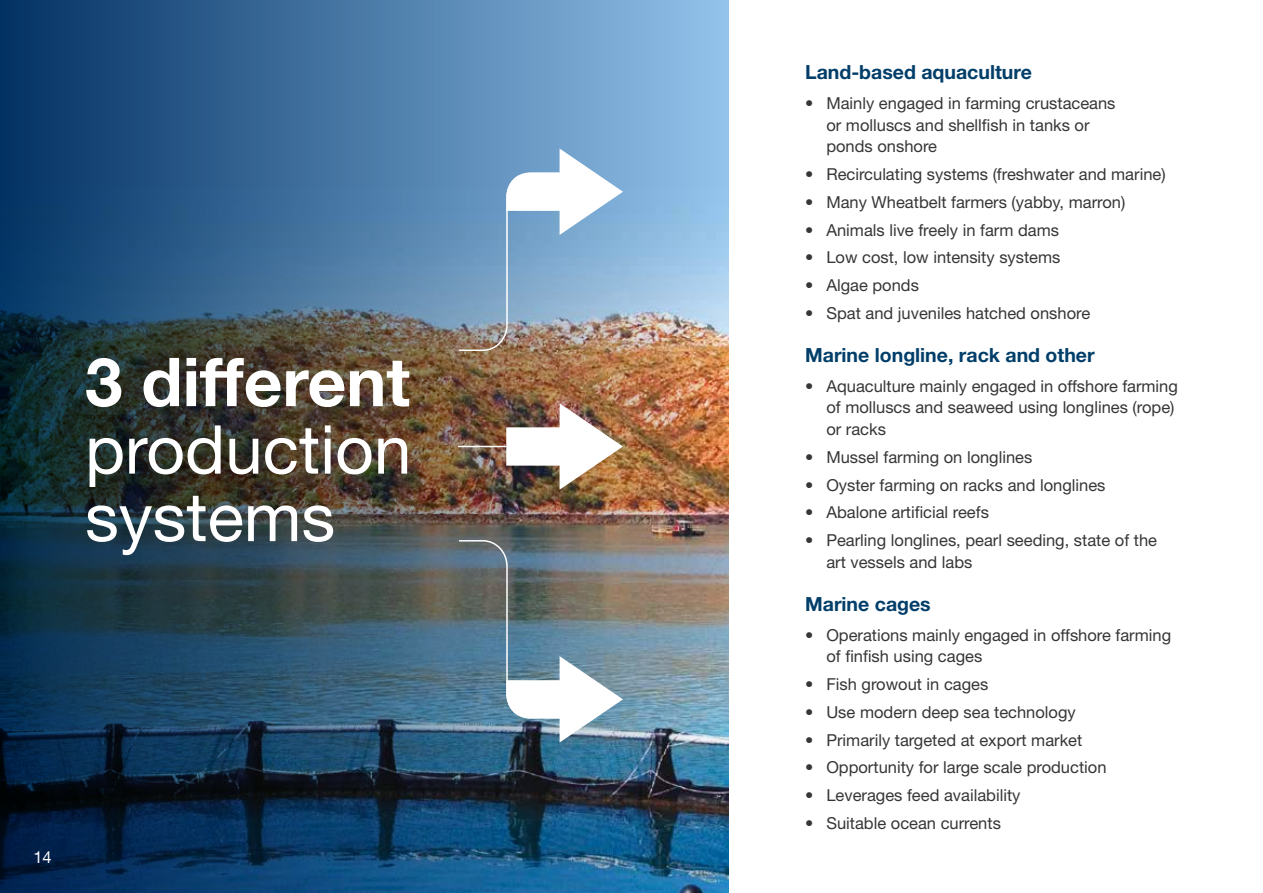
<style>
.page{position:relative;width:1263px;height:893px;background:#fff}
.page>*{position:absolute;margin:0;border:0;box-sizing:border-box;transform-origin:0 0}
.H1_Large{font:67.5px/67.5px "Helvetica Neue";color:#fff;text-align:justify}
.t1{font:700 19.5px "Helvetica Neue";color:#003e69}
.t2{font:16.5px/21.5px "Helvetica Neue";color:#373636}
.t3{font:16.5px "Helvetica Neue";color:#fff}
.s1{font-weight:700}
</style>
<div class="page">
<img style="left:0;top:0;width:729px;height:893px">
<svg style="left:458px;top:149px;width:165px;height:203px;background:#93aec6"></svg>
<img style="left:458px;top:539px;width:165px;height:204px">
<hr style="left:458px;top:446px;width:48px;height:1px;background:#fff">
<img style="left:506px;top:403px;width:117px;height:87px">
<p class="H1_Large" style="left:85px;top:347px;width:328px"><span class="s1">3 different </span>production systems</p>
<p class="t3" style="left:33px;top:848px;width:20px">14</p>
<h4 class="t1" style="left:805px;top:60px;width:228px">Land-based aquaculture</h4>
<p class="t2" style="left:826px;top:92px;width:291px;text-indent:-21px">• Mainly engaged in farming crustaceans or molluscs and shellfish in tanks or ponds onshore</p>
<p class="t2" style="left:805px;top:163px;width:362px">• Recirculating systems (freshwater and marine)</p>
<p class="t2" style="left:805px;top:191px;width:322px">• Many Wheatbelt farmers (yabby, marron)</p>
<p class="t2" style="left:805px;top:219px;width:255px">• Animals live freely in farm dams</p>
<p class="t2" style="left:805px;top:247px;width:257px">• Low cost, low intensity systems</p>
<p class="t2" style="left:805px;top:274px;width:115px">• Algae ponds</p>
<p class="t2" style="left:805px;top:302px;width:287px">• Spat and juveniles hatched onshore</p>
<h4 class="t1" style="left:805px;top:343px;width:291px">Marine longline, rack and other</h4>
<p class="t2" style="left:826px;top:375px;width:353px;text-indent:-21px">• Aquaculture mainly engaged in offshore farming of molluscs and seaweed using longlines (rope) or racks</p>
<p class="t2" style="left:805px;top:446px;width:229px">• Mussel farming on longlines</p>
<p class="t2" style="left:805px;top:474px;width:302px">• Oyster farming on racks and longlines</p>
<p class="t2" style="left:805px;top:502px;width:185px">• Abalone artificial reefs</p>
<p class="t2" style="left:826px;top:529px;width:332px;text-indent:-21px">• Pearling longlines, pearl seeding, state of the art vessels and labs</p>
<h4 class="t1" style="left:805px;top:591px;width:127px">Marine cages</h4>
<p class="t2" style="left:826px;top:624px;width:346px;text-indent:-21px">• Operations mainly engaged in offshore farming of finfish using cages</p>
<p class="t2" style="left:805px;top:673px;width:185px">• Fish growout in cages</p>
<p class="t2" style="left:805px;top:701px;width:272px">• Use modern deep sea technology</p>
<p class="t2" style="left:805px;top:729px;width:279px">• Primarily targeted at export market</p>
<p class="t2" style="left:805px;top:757px;width:303px">• Opportunity for large scale production</p>
<p class="t2" style="left:805px;top:784px;width:217px">• Leverages feed availability</p>
<p class="t2" style="left:805px;top:812px;width:197px">• Suitable ocean currents</p>
</div>
